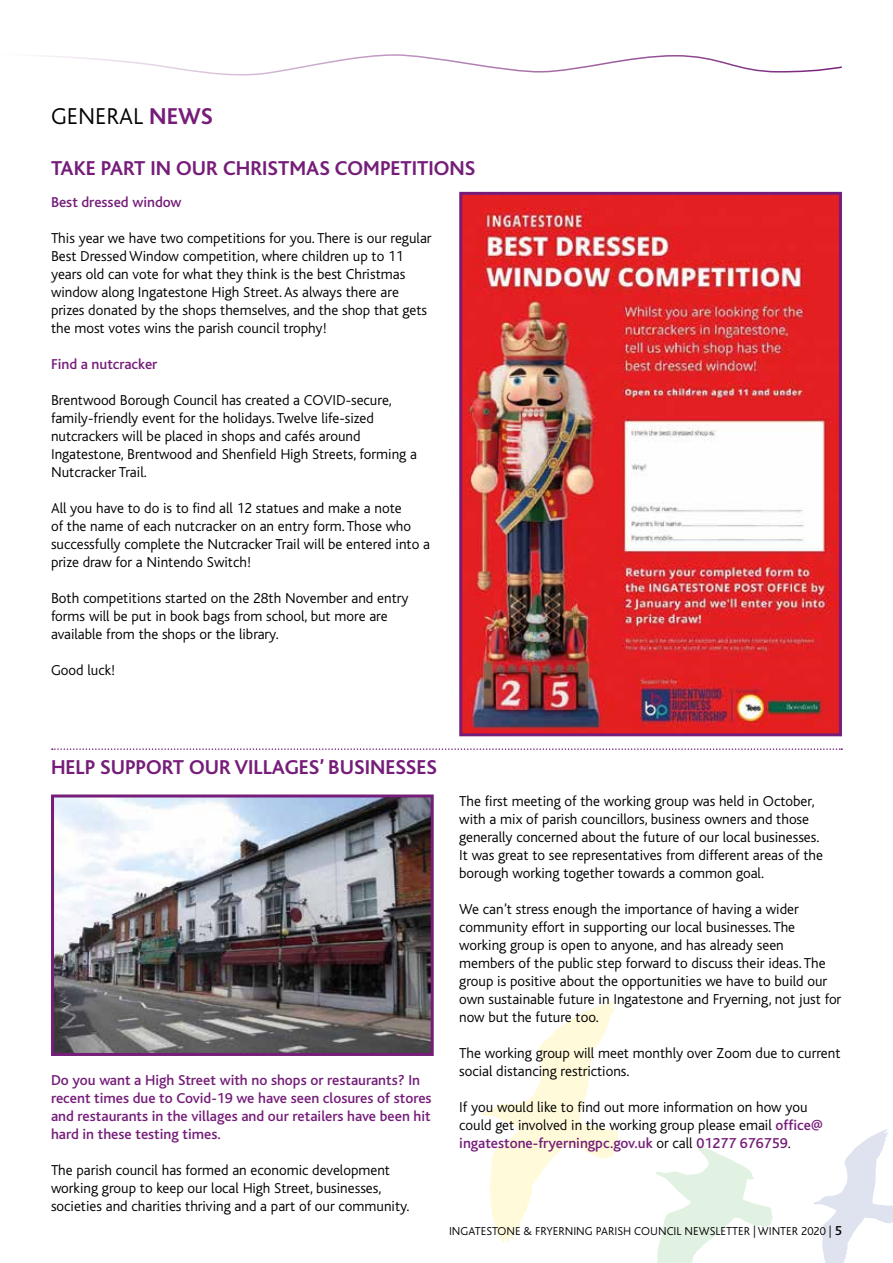
<style>
.page{position:relative;width:893px;height:1263px;background:#fff}
.page>*{position:absolute;margin:0;border:0;box-sizing:border-box;transform-origin:0 0}
.t1{font:300 24px "Bliss";color:#000}
.t2{font:700 21px "Bliss";color:#751d79}
.t3{font:300 15px/18px "Bliss";color:#000}
.t4{font:500 15px/18px "Bliss";color:#751d79}
.t5{font:300 12px "Bliss";color:#000}
.s1{font-weight:700;color:#751d79}
.s2{font-weight:500;color:#751d79}
.s3{font-weight:500;font-size:13.5px}
</style>
<div class="page">
<svg style="left:814px;top:1129px;width:79px;height:134px"></svg>
<svg style="left:656px;top:1147px;width:117px;height:116px"></svg>
<svg style="left:482px;top:1001px;width:136px;height:242px"></svg>
<svg style="left:34px;top:54px;width:808px;height:22px"></svg>
<svg style="left:52px;top:748px;width:790px;height:2px"></svg>
<img style="left:55px;top:798px;width:375px;height:254px">
<div style="left:51px;top:794px;width:383px;height:262px;border:3px solid #751d79"></div>
<img style="left:463px;top:196px;width:375px;height:536px">
<div style="left:459px;top:192px;width:383px;height:544px;border:3px solid #751d79"></div>
<h1 class="t1" style="left:51px;top:103px;width:163px">GENERAL <span class="s1">NEWS</span></h1>
<h2 class="t2" style="left:51px;top:158px;width:426px">TAKE PART IN OUR CHRISTMAS COMPETITIONS</h2>
<p class="t4" style="left:51px;top:193px;width:132px">Best dressed window</p>
<p class="t3" style="left:51px;top:229px;width:382px">This year we have two competitions for you. There is our regular Best Dressed Window competition, where children up to 11 years old can vote for what they think is the best Christmas window along Ingatestone High Street. As always there are prizes donated by the shops themselves, and the shop that gets the most votes wins the parish council trophy!</p>
<p class="t4" style="left:51px;top:355px;width:108px">Find a nutcracker</p>
<p class="t3" style="left:51px;top:391px;width:367px">Brentwood Borough Council has created a COVID-secure, family-friendly event for the holidays. Twelve life-sized nutcrackers will be placed in shops and cafés around Ingatestone, Brentwood and Shenfield High Streets, forming a Nutcracker Trail.</p>
<p class="t3" style="left:51px;top:499px;width:380px">All you have to do is to find all 12 statues and make a note<br>of the name of each nutcracker on an entry form. Those who successfully complete the Nutcracker Trail will be entered into a prize draw for a Nintendo Switch!</p>
<p class="t3" style="left:51px;top:589px;width:359px">Both competitions started on the 28th November and entry forms will be put in book bags from school, but more are available from the shops or the library.</p>
<p class="t3" style="left:51px;top:661px;width:66px">Good luck!</p>
<h2 class="t2" style="left:51px;top:757px;width:387px">HELP SUPPORT OUR VILLAGES’ BUSINESSES</h2>
<p class="t4" style="left:51px;top:1071px;width:382px">Do you want a High Street with no shops or restaurants? In recent times due to Covid-19 we have seen closures of stores and restaurants in the villages and our retailers have been hit hard in these testing times.</p>
<p class="t3" style="left:51px;top:1161px;width:360px">The parish council has formed an economic development working group to keep our local High Street, businesses, societies and charities thriving and a part of our community.</p>
<p class="t3" style="left:459px;top:792px;width:365px">The first meeting of the working group was held in October, with a mix of parish councillors, business owners and those generally concerned about the future of our local businesses.<br>It was great to see representatives from different areas of the borough working together towards a common goal.</p>
<p class="t3" style="left:459px;top:900px;width:384px">We can’t stress enough the importance of having a wider community effort in supporting our local businesses. The working group is open to anyone, and has already seen members of the public step forward to discuss their ideas. The group is positive about the opportunities we have to build our own sustainable future in Ingatestone and Fryerning, not just for now but the future too.</p>
<p class="t3" style="left:459px;top:1044px;width:383px">The working group will meet monthly over Zoom due to current social distancing restrictions.</p>
<p class="t3" style="left:459px;top:1098px;width:365px">If you would like to find out more information on how you could get involved in the working group please email <span class="s2">office@ ingatestone-fryerningpc.gov.uk</span> or call <span class="s2">01277 676759</span>.</p>
<p class="t5" style="left:449px;top:1225px;width:394px">INGATESTONE &amp; FRYERNING PARISH COUNCIL NEWSLETTER | WINTER 2020 | <span class="s3">5</span></p>
</div>
